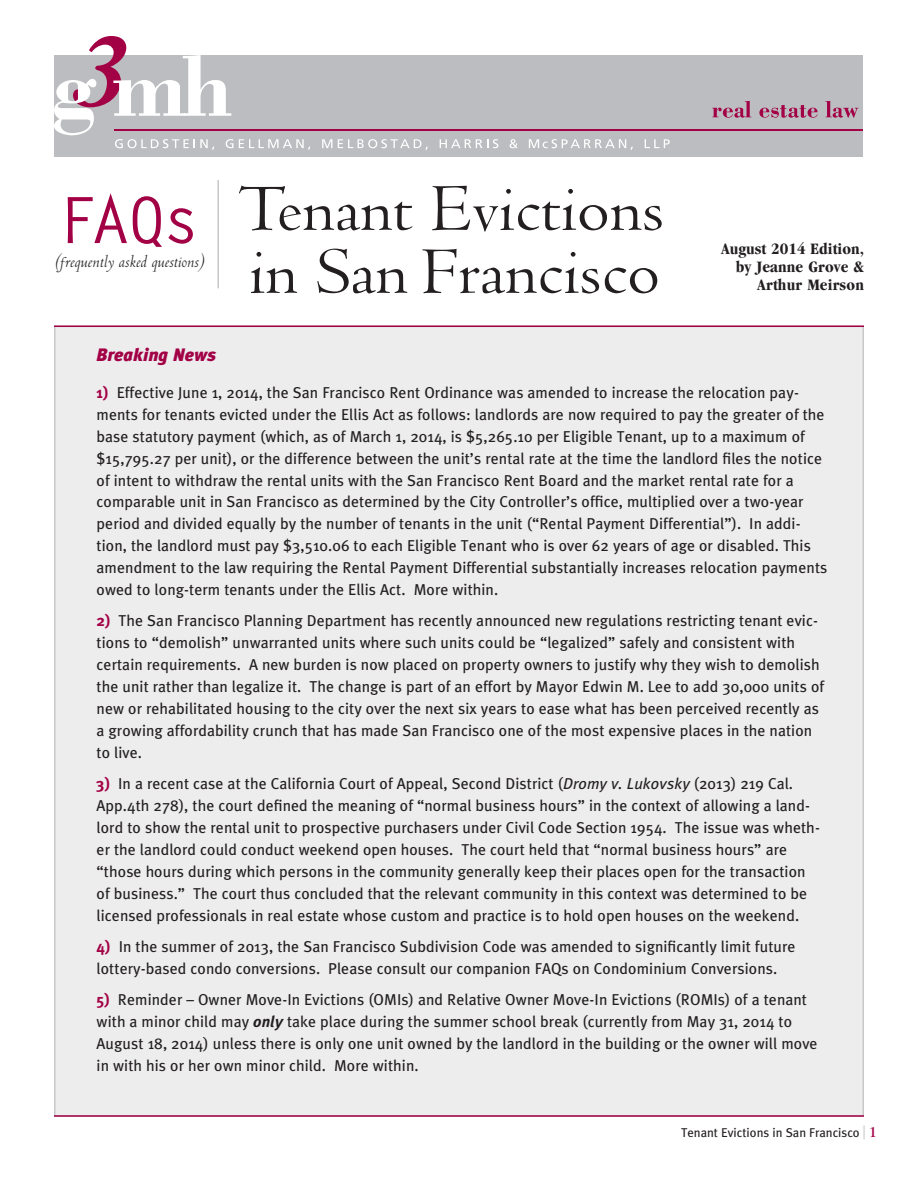
<style>
.page{position:relative;width:918px;height:1188px;background:#fff}
.page>*{position:absolute;margin:0;border:0;box-sizing:border-box;transform-origin:0 0}
.t1{font:71.25px/63px "Metropolitan H";color:#231f20;scale:1.05 1}
.t2{font:69px "Letter Gothic Bld";color:#a30146}
.t3{font:19.5px "Metropolitan Italic H";color:#231f20}
.t4{font:italic 900 18px "Meta Plus";color:#a30146}
.t5{font:700 condensed 16.5px/18px "Garamond";letter-spacing:.01em;color:#231f20;text-align:right;scale:1.05 1}
.text{font:15.75px/22px "Meta Plus";letter-spacing:.005em;color:#231f20}
.t6{font:12.75px "Meta Plus";color:#231f20}
.s1{font-weight:700;color:#a30146}
.s2{font-style:italic}
.s3{font-weight:700;font-style:italic}
.s4{font-size:17.85px;color:#c7c8ca}
.s5{font-family:"Garamond";font-size:15.75px;color:#a30146}
</style>
<div class="page">
<div style="left:54px;top:326px;width:810px;height:791px;background:#ededee;border:2px solid #c7c8ca"></div>
<hr style="left:54px;top:326px;width:810px;height:1px;background:#a30146">
<hr style="left:54px;top:1115px;width:810px;height:2px;background:#a30146">
<hr style="left:217px;top:180px;width:2px;height:108px;background:#c7c8ca">
<div style="left:54px;top:55px;width:808px;height:102px;background:#bcbdc0"></div>
<hr style="left:114px;top:129px;width:748px;height:2px;background:#a30146">
<svg style="left:712px;top:101px;width:39px;height:17px"></svg>
<svg style="left:759px;top:105px;width:59px;height:13px"></svg>
<svg style="left:825px;top:101px;width:33px;height:17px"></svg>
<svg style="left:54px;top:36px;width:179px;height:114px"></svg>
<svg style="left:239px;top:139px;width:71px;height:11px"></svg>
<svg style="left:322px;top:139px;width:10px;height:9px"></svg>
<svg style="left:338px;top:139px;width:90px;height:11px"></svg>
<svg style="left:440px;top:139px;width:58px;height:9px"></svg>
<svg style="left:510px;top:139px;width:8px;height:9px"></svg>
<svg style="left:529px;top:139px;width:104px;height:11px"></svg>
<svg style="left:645px;top:139px;width:25px;height:9px"></svg>
<p class="t2" style="left:60px;top:174px;width:141px">FAQs</p>
<p class="t3" style="left:55px;top:251px;width:151px">(frequently asked questions)</p>
<p class="t4" style="left:96px;top:344px;width:121px">Breaking News</p>
<p class="t1" style="left:238px;top:179px;width:408px">Tenant Evictions in San Francisco</p>
<p class="t5" style="left:721px;top:240px;width:138px">August 2014 Edition,</p>
<p class="t5" style="left:736px;top:258px;width:124px">by Jeanne Grove &amp;<br>Arthur Meirson</p>
<p class="text" style="left:97px;top:381px;width:732px"><span class="s1">1)</span> Effective June 1, 2014, the San Francisco Rent Ordinance was amended to increase the relocation pay&shy;ments for tenants evicted under the Ellis Act as follows: landlords are now required to pay the greater of the base statutory payment (which, as of March 1, 2014, is $5,265.10 per Eligible Tenant, up to a maximum of $15,795.27 per unit), or the difference between the unit’s rental rate at the time the landlord files the notice of intent to withdraw the rental units with the San Francisco Rent Board and the market rental rate for a comparable unit in San Francisco as determined by the City Controller’s office, multiplied over a two-year period and divided equally by the number of tenants in the unit (“Rental Payment Differential”). In addi&shy;tion, the landlord must pay $3,510.06 to each Eligible Tenant who is over 62 years of age or disabled. This amendment to the law requiring the Rental Payment Differential substantially increases relocation payments owed to long-term tenants under the Ellis Act. More within.</p>
<p class="text" style="left:97px;top:610px;width:729px"><span class="s1">2)</span> The San Francisco Planning Department has recently announced new regulations restricting tenant evic&shy;tions to “demolish” unwarranted units where such units could be “legalized” safely and consistent with certain requirements. A new burden is now placed on property owners to justify why they wish to demolish the unit rather than legalize it. The change is part of an effort by Mayor Edwin M. Lee to add 30,000 units of new or rehabilitated housing to the city over the next six years to ease what has been perceived recently as a growing affordability crunch that has made San Francisco one of the most expensive places in the nation to live.</p>
<p class="text" style="left:97px;top:773px;width:725px"><span class="s1">3)</span> In a recent case at the California Court of Appeal, Second District (<span class="s2">Dromy v. Lukovsky</span> (2013) 219 Cal.<br>App.4th 278), the court defined the meaning of “normal business hours” in the context of allowing a land&shy;lord to show the rental unit to prospective purchasers under Civil Code Section 1954. The issue was wheth&shy;er the landlord could conduct weekend open houses. The court held that “normal business hours” are “those hours during which persons in the community generally keep their places open for the transaction of business.” The court thus concluded that the relevant community in this context was determined to be licensed professionals in real estate whose custom and practice is to hold open houses on the weekend.</p>
<p class="text" style="left:97px;top:935px;width:701px"><span class="s1">4)</span> In the summer of 2013, the San Francisco Subdivision Code was amended to significantly limit future lottery-based condo conversions. Please consult our companion FAQs on Condominium Conversions.</p>
<p class="text" style="left:97px;top:988px;width:723px"><span class="s1">5)</span> Reminder – Owner Move-In Evictions (OMIs) and Relative Owner Move-In Evictions (ROMIs) of a tenant with a minor child may <span class="s3">only</span> take place during the summer school break (currently from May 31, 2014 to August 18, 2014) unless there is only one unit owned by the landlord in the building or the owner will move in with his or her own minor child. More within.</p>
<p class="t6" style="left:681px;top:1125px;width:198px">Tenant Evictions in San Francisco <span class="s4">|</span> <span class="s5">1</span></p>
</div>
